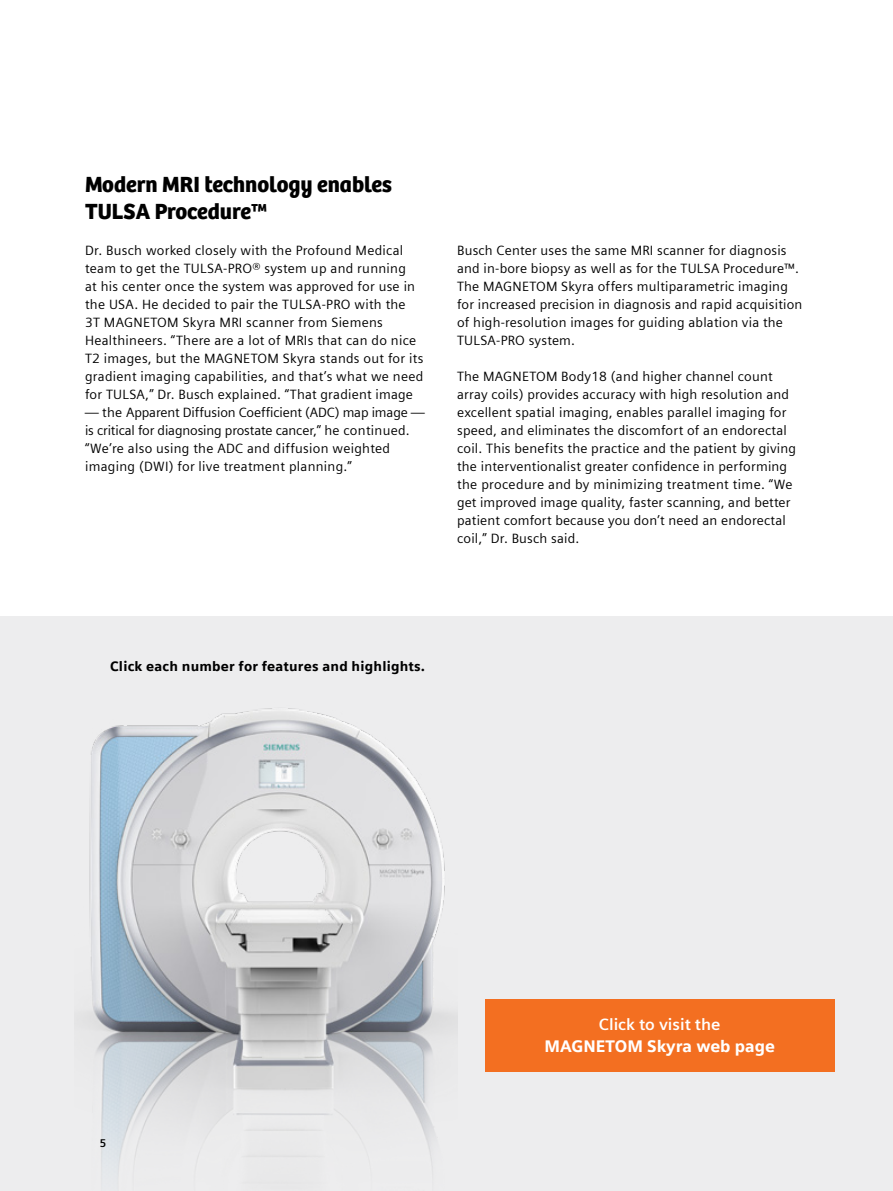
<style>
.page{position:relative;width:893px;height:1191px;background:#fff}
.page>*{position:absolute;margin:0;border:0;box-sizing:border-box;transform-origin:0 0}
.t1{font:22.5px/27px "Bree SH Headline Regular";color:#000}
.t2{font:900 16.5px "Siemens Sans";color:#fff}
.t3{font:700 16.5px "Siemens Sans";color:#fff}
.t4{font:13.5px/18px "Siemens Sans";letter-spacing:.015em;color:#000}
.t5{font:900 13.5px "Siemens Sans";letter-spacing:.015em;color:#000}
.t6{font:700 11.25px "Siemens Sans";color:#000}
</style>
<div class="page">
<div style="left:0;top:616px;width:893px;height:575px;background:#ededee"></div>
<img style="left:82px;top:708px;width:375px;height:467px">
<div style="left:485px;top:999px;width:350px;height:72px;background:#f36f21"></div>
<h1 class="t1" style="left:85px;top:171px;width:308px">Modern MRI technology enables<br>TULSA Procedure™</h1>
<p class="t4" style="left:85px;top:240px;width:340px">Dr. Busch worked closely with the Profound Medical team to get the TULSA-PRO® system up and running<br>at his center once the system was approved for use in the USA. He decided to pair the TULSA-PRO with the 3T MAGNETOM Skyra MRI scanner from Siemens Healthineers. “There are a lot of MRIs that can do nice T2 images, but the MAGNETOM Skyra stands out for its gradient imaging capabilities, and that’s what we need for TULSA,” Dr. Busch explained. “That gradient image</p>
<p class="t4" style="left:85px;top:402px;width:341px">— the Apparent Diffusion Coefficient (ADC) map image — is critical for diagnosing prostate cancer,” he continued. “We’re also using the ADC and diffusion weighted imaging (DWI) for live treatment planning.”</p>
<p class="t4" style="left:457px;top:240px;width:347px">Busch Center uses the same MRI scanner for diagnosis and in-bore biopsy as well as for the TULSA Procedure™.<br>The MAGNETOM Skyra offers multiparametric imaging for increased precision in diagnosis and rapid acquisition of high-resolution images for guiding ablation via the TULSA-PRO system.</p>
<p class="t4" style="left:457px;top:366px;width:340px">The MAGNETOM Body18 (and higher channel count array coils) provides accuracy with high resolution and excellent spatial imaging, enables parallel imaging for speed, and eliminates the discomfort of an endorectal coil. This benefits the practice and the patient by giving the interventionalist greater confidence in performing the procedure and by minimizing treatment time. “We get improved image quality, faster scanning, and better patient comfort because you don’t need an endorectal coil,” Dr. Busch said.</p>
<p class="t5" style="left:110px;top:655px;width:316px">Click each number for features and highlights.</p>
<p class="t6" style="left:100px;top:1135px;width:8px">5</p>
<p class="t3" style="left:599px;top:1011px;width:123px">Click to visit the</p>
<p class="t2" style="left:544px;top:1033px;width:232px">MAGNETOM Skyra web page</p>
</div>
